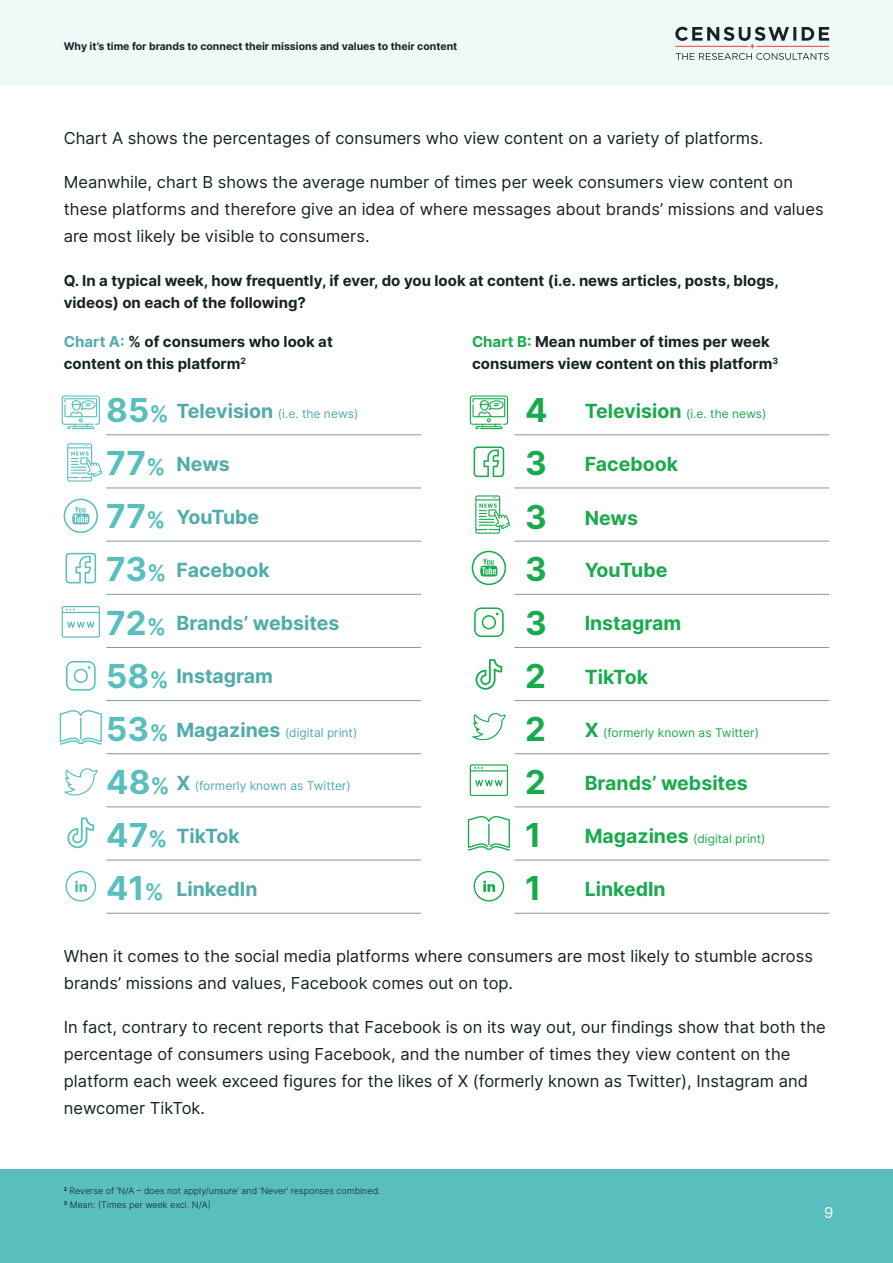
<style>
.page{position:relative;width:893px;height:1263px;background:#fff}
.page>*{position:absolute;margin:0;border:0;box-sizing:border-box;transform-origin:0 0}
.t1{font:700 33px "Inter";color:#59bfbd}
.t2{font:700 33px "Inter";color:#18aa4c}
.t3{font:700 19.5px "Inter";color:#50aba9}
.t4{font:700 19.5px "Inter";color:#18aa4c}
.t5{font:700 19.5px "Inter";letter-spacing:-.025em;color:#50aba9}
.t6{font:700 19.5px "Inter";letter-spacing:-.025em;color:#18aa4c}
.t7{font:16.5px/27px "Inter";color:#162323}
.t8{font:700 15px/22.5px "Inter";color:#162323}
.t9{font:15px "Inter";color:#fff}
.t10{font:12px "Inter";color:#50aba9}
.t11{font:12px "Inter";color:#18aa4c}
.t12{font:700 10.5px "Inter";color:#162323}
.t13{font:300 9px "Inter";color:#162323}
.s1{color:#50aba9}
.s2{color:#18aa4c}
.s3{font-size:22.5px}
.s4{font-weight:700;font-size:19.5px}
</style>
<div class="page">
<div style="left:0;top:0;width:893px;height:85px;background:#eef9f8"></div>
<div style="left:0;top:1169px;width:893px;height:94px;background:#59bfbd"></div>
<hr style="left:106px;top:435px;width:315px;height:1px;background:#7e9996">
<hr style="left:514px;top:435px;width:315px;height:1px;background:#7e9996">
<hr style="left:514px;top:488px;width:315px;height:1px;background:#7e9996">
<hr style="left:106px;top:488px;width:315px;height:1px;background:#7e9996">
<hr style="left:514px;top:541px;width:315px;height:1px;background:#7e9996">
<hr style="left:106px;top:541px;width:315px;height:1px;background:#7e9996">
<hr style="left:106px;top:594px;width:315px;height:1px;background:#7e9996">
<hr style="left:514px;top:594px;width:315px;height:1px;background:#7e9996">
<hr style="left:106px;top:647px;width:315px;height:1px;background:#7e9996">
<hr style="left:514px;top:647px;width:315px;height:1px;background:#7e9996">
<hr style="left:106px;top:700px;width:315px;height:1px;background:#7e9996">
<hr style="left:514px;top:700px;width:315px;height:1px;background:#7e9996">
<hr style="left:106px;top:753px;width:315px;height:1px;background:#7e9996">
<hr style="left:514px;top:753px;width:315px;height:1px;background:#7e9996">
<hr style="left:106px;top:807px;width:315px;height:1px;background:#7e9996">
<hr style="left:514px;top:807px;width:315px;height:1px;background:#7e9996">
<hr style="left:106px;top:860px;width:315px;height:1px;background:#7e9996">
<hr style="left:514px;top:860px;width:315px;height:1px;background:#7e9996">
<hr style="left:106px;top:913px;width:315px;height:1px;background:#7e9996">
<hr style="left:514px;top:913px;width:315px;height:1px;background:#7e9996">
<svg style="left:675px;top:27px;width:154px;height:33px"></svg>
<svg style="left:62px;top:395px;width:38px;height:34px"></svg>
<svg style="left:470px;top:395px;width:38px;height:34px"></svg>
<svg style="left:67px;top:443px;width:35px;height:39px"></svg>
<svg style="left:475px;top:495px;width:35px;height:39px"></svg>
<svg style="left:64px;top:499px;width:34px;height:34px"></svg>
<svg style="left:472px;top:551px;width:34px;height:34px"></svg>
<svg style="left:65px;top:553px;width:31px;height:30px"></svg>
<svg style="left:474px;top:446px;width:30px;height:31px"></svg>
<svg style="left:62px;top:606px;width:38px;height:32px"></svg>
<svg style="left:470px;top:764px;width:38px;height:32px"></svg>
<svg style="left:66px;top:661px;width:30px;height:30px"></svg>
<svg style="left:473px;top:607px;width:32px;height:31px"></svg>
<svg style="left:60px;top:710px;width:42px;height:35px"></svg>
<svg style="left:468px;top:816px;width:42px;height:34px"></svg>
<svg style="left:64px;top:767px;width:34px;height:29px"></svg>
<svg style="left:471px;top:712px;width:35px;height:29px"></svg>
<svg style="left:67px;top:817px;width:27px;height:31px"></svg>
<svg style="left:475px;top:659px;width:27px;height:31px"></svg>
<svg style="left:65px;top:871px;width:31px;height:30px"></svg>
<svg style="left:474px;top:871px;width:30px;height:30px"></svg>
<p class="t12" style="left:64px;top:38px;width:395px">Why it’s time for brands to connect their missions and values to their content</p>
<p class="t7" style="left:64px;top:124px;width:701px">Chart A shows the percentages of consumers who view content on a variety of platforms.</p>
<p class="t7" style="left:64px;top:168px;width:761px">Meanwhile, chart B shows the average number of times per week consumers view content on these platforms and therefore give an idea of where messages about brands’ missions and values are most likely be visible to consumers.</p>
<p class="t8" style="left:64px;top:268px;width:717px">Q. In a typical week, how frequently, if ever, do you look at content (i.e. news articles, posts, blogs, videos) on each of the following?</p>
<p class="t8" style="left:64px;top:330px;width:271px"><span class="s1">Chart A:</span> % of consumers who look at content on this platform<sup>2</sup></p>
<p class="t8" style="left:472px;top:330px;width:308px"><span class="s2">Chart B:</span> Mean number of times per week consumers view content on this platform<sup>3</sup></p>
<p class="t1" style="left:106px;top:385px;width:64px">85<span class="s3">%</span></p>
<p class="t2" style="left:525px;top:385px;width:24px">4</p>
<p class="t1" style="left:106px;top:438px;width:61px">77<span class="s3">%</span></p>
<p class="t1" style="left:106px;top:491px;width:61px">77<span class="s3">%</span></p>
<p class="t2" style="left:525px;top:492px;width:23px">3</p>
<p class="t1" style="left:106px;top:545px;width:62px">73<span class="s3">%</span></p>
<p class="t2" style="left:525px;top:545px;width:23px">3</p>
<p class="t10" style="left:176px;top:405px;width:183px"><span class="s4">Television</span> (i.e. the news)</p>
<p class="t11" style="left:585px;top:405px;width:183px"><span class="s4">Television</span> (i.e. the news)</p>
<p class="t3" style="left:176px;top:449px;width:55px">News</p>
<p class="t5" style="left:176px;top:502px;width:84px">YouTube</p>
<p class="t4" style="left:585px;top:503px;width:55px">News</p>
<p class="t3" style="left:176px;top:555px;width:95px">Facebook</p>
<p class="t6" style="left:585px;top:555px;width:84px">YouTube</p>
<p class="t2" style="left:525px;top:438px;width:23px">3</p>
<p class="t4" style="left:585px;top:449px;width:95px">Facebook</p>
<p class="t1" style="left:106px;top:598px;width:61px">72<span class="s3">%</span></p>
<p class="t3" style="left:176px;top:609px;width:165px">Brands’ websites</p>
<p class="t2" style="left:525px;top:598px;width:23px">3</p>
<p class="t4" style="left:585px;top:609px;width:98px">Instagram</p>
<p class="t1" style="left:106px;top:651px;width:64px">58<span class="s3">%</span></p>
<p class="t3" style="left:176px;top:662px;width:98px">Instagram</p>
<p class="t2" style="left:525px;top:652px;width:22px">2</p>
<p class="t4" style="left:585px;top:662px;width:65px">TikTok</p>
<p class="t1" style="left:106px;top:704px;width:64px">53<span class="s3">%</span></p>
<p class="t10" style="left:176px;top:723px;width:182px"><span class="s4">Magazines</span> (digital print)</p>
<p class="t2" style="left:525px;top:704px;width:22px">2</p>
<p class="t11" style="left:585px;top:723px;width:176px"><span class="s4">X</span> (formerly known as Twitter)</p>
<p class="t1" style="left:106px;top:757px;width:65px">48<span class="s3">%</span></p>
<p class="t10" style="left:176px;top:777px;width:176px"><span class="s4">X</span> (formerly known as Twitter)</p>
<p class="t2" style="left:525px;top:757px;width:22px">2</p>
<p class="t4" style="left:585px;top:768px;width:165px">Brands’ websites</p>
<p class="t1" style="left:106px;top:810px;width:63px">47<span class="s3">%</span></p>
<p class="t3" style="left:176px;top:821px;width:65px">TikTok</p>
<p class="t2" style="left:525px;top:810px;width:18px">1</p>
<p class="t11" style="left:585px;top:830px;width:182px"><span class="s4">Magazines</span> (digital print)</p>
<p class="t1" style="left:106px;top:863px;width:59px">41<span class="s3">%</span></p>
<p class="t2" style="left:525px;top:863px;width:18px">1</p>
<p class="t3" style="left:176px;top:874px;width:83px">LinkedIn</p>
<p class="t4" style="left:585px;top:874px;width:83px">LinkedIn</p>
<p class="t7" style="left:64px;top:942px;width:751px">When it comes to the social media platforms where consumers are most likely to stumble across brands’ missions and values, Facebook comes out on top.</p>
<p class="t7" style="left:64px;top:1013px;width:764px">In fact, contrary to recent reports that Facebook is on its way out, our findings show that both the percentage of consumers using Facebook, and the number of times they view content on the platform each week exceed figures for the likes of X (formerly known as Twitter), Instagram and newcomer TikTok.</p>
<p class="t13" style="left:64px;top:1184px;width:318px"><sup>2</sup> Reverse of ‘N/A – does not apply/unsure’ and ‘Never’ responses combined.</p>
<p class="t13" style="left:64px;top:1198px;width:149px"><sup>3</sup> Mean: (Times per week excl. N/A)</p>
<p class="t9" style="left:824px;top:1202px;width:11px">9</p>
</div>
